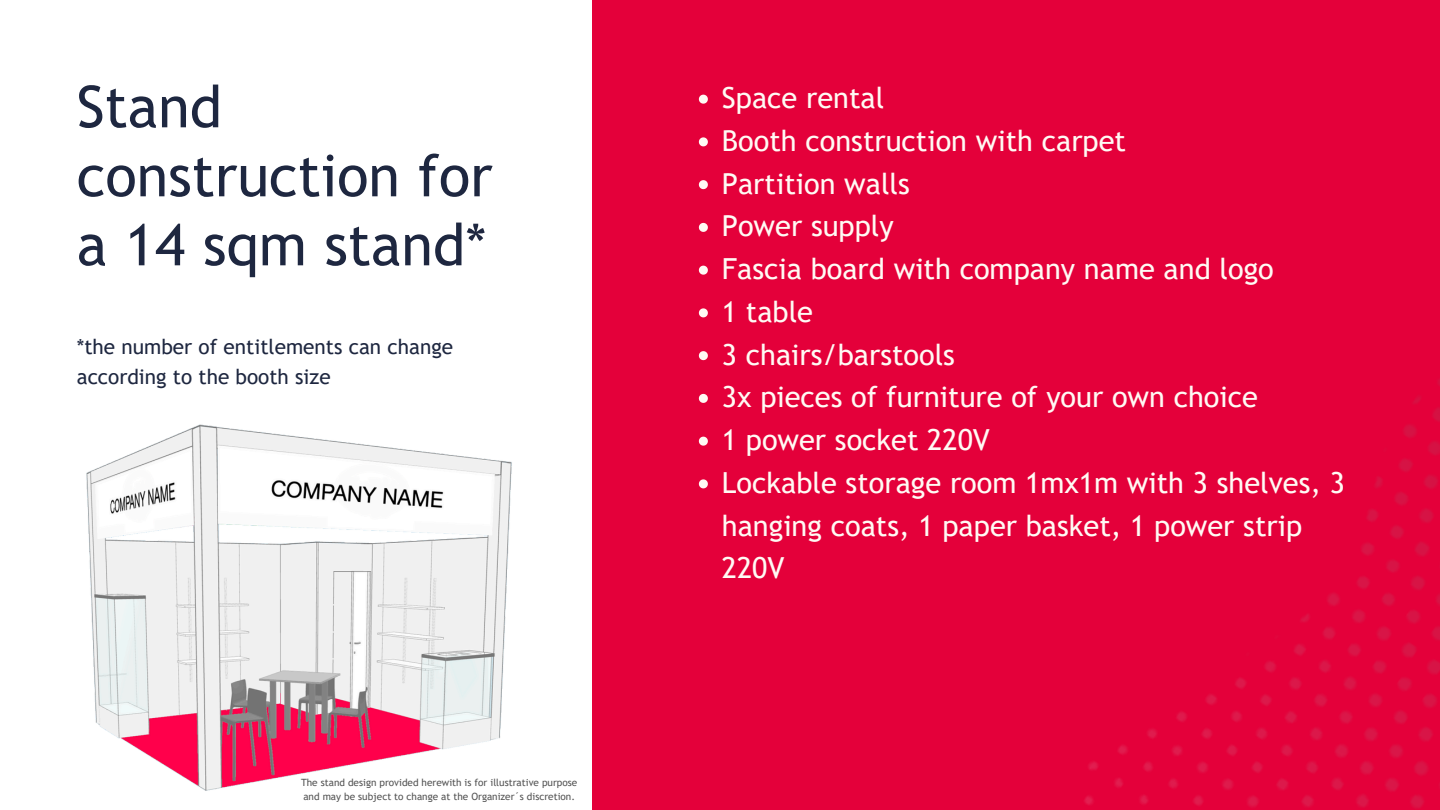
<style>
.page{position:relative;width:1440px;height:810px;background:#e4003a}
.page>*{position:absolute;margin:0;border:0;box-sizing:border-box;transform-origin:0 0}
.t1{font:58px/69px "Trebuchet MS";color:#1e2740}
.t2{font:29px/42.8px "Trebuchet MS";color:#fffaf4}
.t3{font:20.7px/30.8px "Trebuchet MS";color:#1e2740}
.t4{font:10px/13.5px "Trebuchet MS";color:#545454}
</style>
<div class="page">
<div style="left:0;top:0;width:591px;height:810px;background:#fff"></div>
<svg style="left:699px;top:95px;width:9px;height:9px"></svg>
<svg style="left:699px;top:137px;width:9px;height:9px"></svg>
<svg style="left:699px;top:180px;width:9px;height:9px"></svg>
<svg style="left:699px;top:223px;width:9px;height:9px"></svg>
<svg style="left:699px;top:266px;width:9px;height:9px"></svg>
<svg style="left:699px;top:308px;width:9px;height:9px"></svg>
<svg style="left:699px;top:351px;width:9px;height:9px"></svg>
<svg style="left:699px;top:394px;width:9px;height:9px"></svg>
<svg style="left:699px;top:437px;width:9px;height:9px"></svg>
<svg style="left:699px;top:479px;width:9px;height:9px"></svg>
<img style="left:1084px;top:379px;width:356px;height:429px">
<img style="left:86px;top:424px;width:426px;height:367px">
<p class="t1" style="left:77px;top:72px;width:417px">Stand construction for a 14 sqm stand*</p>
<p class="t3" style="left:77px;top:331px;width:378px">*the number of entitlements can change according to the booth size</p>
<p class="t4" style="left:301px;top:776px;width:278px">The stand design provided herewith is for illustrative purpose and may be subject to change at the Organizer´s discretion.</p>
<h1 class="t2" style="left:722px;top:76px;width:164px">Space rental</h1>
<h3 class="t2" style="left:722px;top:119px;width:406px">Booth construction with carpet</h3>
<p class="t2" style="left:722px;top:162px;width:189px">Partition walls</p>
<p class="t2" style="left:722px;top:205px;width:173px">Power supply</p>
<p class="t2" style="left:722px;top:247px;width:553px">Fascia board with company name and logo</p>
<p class="t2" style="left:722px;top:290px;width:93px">1 table</p>
<p class="t2" style="left:722px;top:333px;width:235px">3 chairs/barstools</p>
<p class="t2" style="left:722px;top:376px;width:538px">3x pieces of furniture of your own choice</p>
<p class="t2" style="left:722px;top:418px;width:269px">1 power socket 220V</p>
<p class="t2" style="left:722px;top:461px;width:625px">Lockable storage room 1mx1m with 3 shelves, 3 hanging coats, 1 paper basket, 1 power strip<br>220V</p>
</div>
